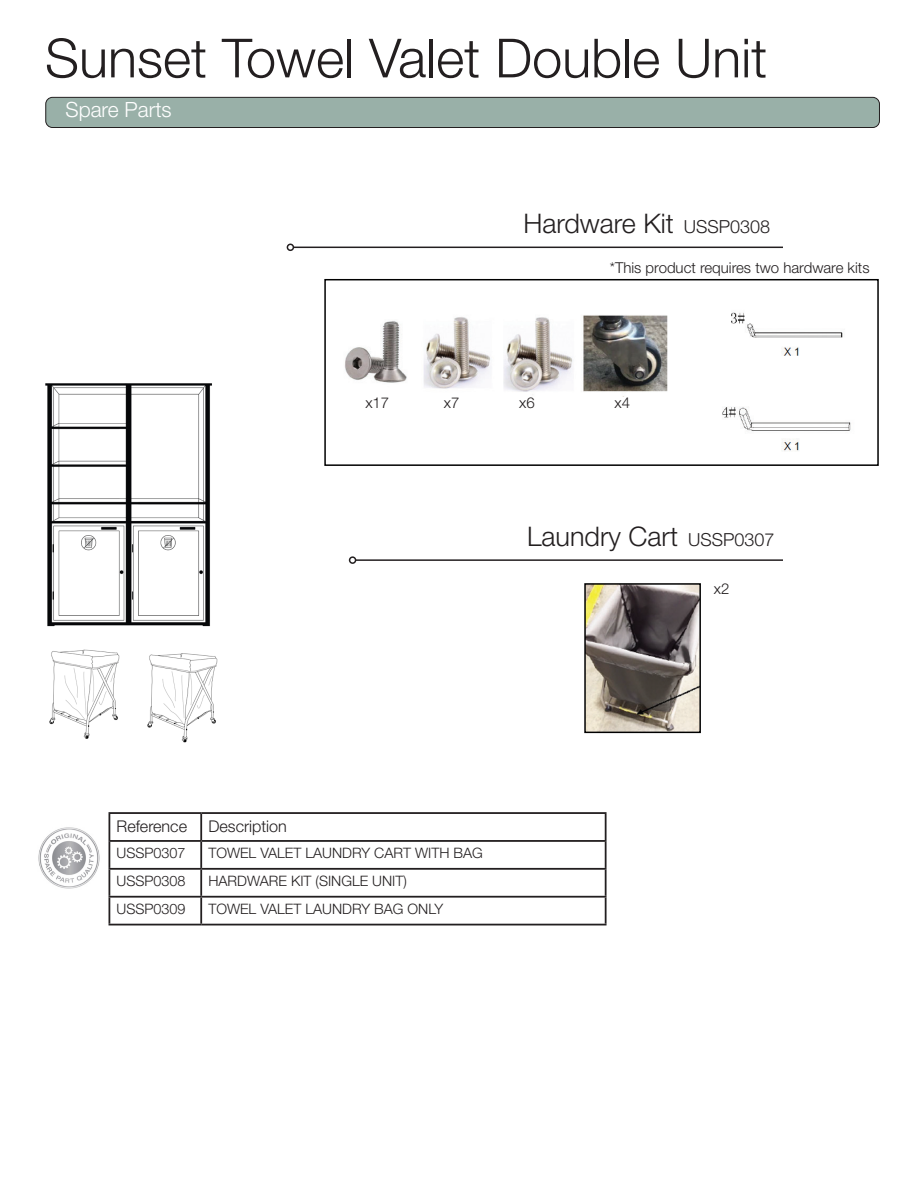
<style>
.page{position:relative;width:918px;height:1188px;background:#fff}
.page>*{position:absolute;margin:0;border:0;box-sizing:border-box;transform-origin:0 0}
.t1{font:300 54px "Helvetica Neue LT Std";color:#231f20}
.t2{font:300 27px "Helvetica Neue LT Std";color:#231f20}
.t3{font:300 21px "Helvetica Neue LT Std";color:#fff}
.t4{font:300 16.2px "Helvetica Neue LT Std";color:#231f20}
.t5{font:300 15px "Helvetica Neue LT Std";color:#231f20}
.t6{font:300 14.4px "Helvetica Neue LT Std";color:#231f20}
.s1{font-size:18px}
</style>
<div class="page">
<hr style="left:356px;top:559px;width:427px;height:2px;background:#231f20">
<div style="left:349px;top:556px;width:7px;height:8px;border:2px solid #231f20;border-radius:50%"></div>
<img style="left:586px;top:585px;width:113px;height:146px">
<div style="left:584px;top:583px;width:117px;height:150px;border:1px solid #000"></div>
<img style="left:49px;top:649px;width:71px;height:90px">
<hr style="left:293px;top:247px;width:490px;height:1px;background:#231f20">
<div style="left:287px;top:244px;width:7px;height:7px;border:2px solid #231f20;border-radius:50%"></div>
<img style="left:344px;top:312px;width:507px;height:139px">
<div style="left:324px;top:279px;width:555px;height:187px;border:2px solid #000"></div>
<img style="left:45px;top:383px;width:167px;height:244px">
<img style="left:147px;top:653px;width:71px;height:90px">
<img style="left:38px;top:827px;width:62px;height:62px">
<hr style="left:109px;top:812px;width:92px;height:2px;background:#231f20">
<hr style="left:201px;top:812px;width:406px;height:2px;background:#231f20">
<hr style="left:200px;top:814px;width:2px;height:26px;background:#231f20">
<hr style="left:605px;top:814px;width:2px;height:26px;background:#231f20">
<hr style="left:109px;top:840px;width:92px;height:2px;background:#231f20">
<hr style="left:201px;top:840px;width:406px;height:2px;background:#231f20">
<hr style="left:200px;top:842px;width:2px;height:26px;background:#231f20">
<hr style="left:605px;top:842px;width:2px;height:26px;background:#231f20">
<hr style="left:109px;top:868px;width:92px;height:2px;background:#231f20">
<hr style="left:201px;top:868px;width:406px;height:2px;background:#231f20">
<hr style="left:200px;top:870px;width:2px;height:26px;background:#231f20">
<hr style="left:605px;top:870px;width:2px;height:26px;background:#231f20">
<hr style="left:109px;top:896px;width:92px;height:2px;background:#231f20">
<svg style="left:109px;top:814px;width:1px;height:110px"></svg>
<hr style="left:201px;top:896px;width:406px;height:2px;background:#231f20">
<hr style="left:200px;top:898px;width:2px;height:26px;background:#231f20">
<hr style="left:605px;top:898px;width:2px;height:26px;background:#231f20">
<hr style="left:109px;top:924px;width:92px;height:1px;background:#231f20">
<hr style="left:201px;top:924px;width:406px;height:1px;background:#231f20">
<div style="left:46px;top:97px;width:833px;height:31px;background:#99b0a8;border-radius:7px"></div>
<div style="left:45px;top:97px;width:835px;height:31px;border:1px solid #231f20;border-radius:7px"></div>
<p class="t1" style="left:45px;top:25px;width:724px">Sunset Towel Valet Double Unit</p>
<p class="t3" style="left:65px;top:97px;width:108px">Spare Parts</p>
<p class="t2" style="left:523px;top:207px;width:248px">Hardware Kit <span class="s1">USSP0308</span></p>
<p class="t5" style="left:610px;top:258px;width:261px">*This product requires two hardware kits</p>
<p class="t5" style="left:365px;top:393px;width:25px">x17</p>
<p class="t5" style="left:444px;top:393px;width:17px">x7</p>
<p class="t5" style="left:519px;top:393px;width:17px">x6</p>
<p class="t5" style="left:614px;top:393px;width:17px">x4</p>
<p class="t2" style="left:527px;top:520px;width:249px">Laundry Cart <span class="s1">USSP0307</span></p>
<p class="t5" style="left:714px;top:579px;width:17px">x2</p>
<p class="t4" style="left:117px;top:816px;width:72px">Reference</p>
<p class="t4" style="left:208px;top:816px;width:80px">Description</p>
<p class="t6" style="left:117px;top:844px;width:71px">USSP0307</p>
<p class="t6" style="left:208px;top:844px;width:276px">TOWEL VALET LAUNDRY CART WITH BAG</p>
<p class="t6" style="left:117px;top:872px;width:71px">USSP0308</p>
<p class="t6" style="left:208px;top:872px;width:200px">HARDWARE KIT (SINGLE UNIT)</p>
<p class="t6" style="left:117px;top:900px;width:71px">USSP0309</p>
<p class="t6" style="left:208px;top:900px;width:236px">TOWEL VALET LAUNDRY BAG ONLY</p>
</div>
